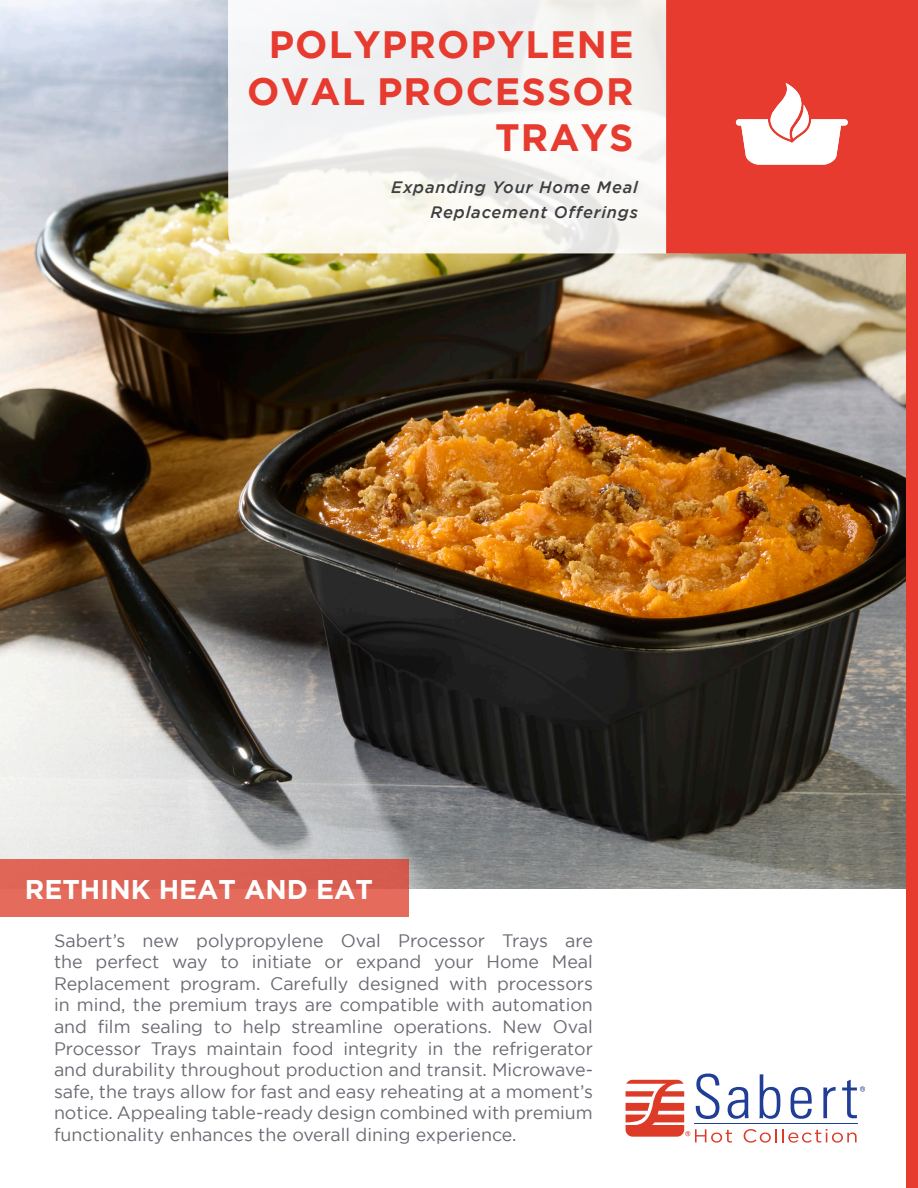
<style>
.page{position:relative;width:918px;height:1188px;background:#fff}
.page>*{position:absolute;margin:0;border:0;box-sizing:border-box;transform-origin:0 0}
.t1{font:700 38.1px/46.5px "Gotham";letter-spacing:.03em;color:#e63b2e;text-align:right}
.t2{font:700 27px "Gotham";color:#fff}
.t3{font:18px/21.6px "Gotham";color:#696b73;text-align:justify}
.t4{font:italic 500 16.5px/25.7px "Gotham";letter-spacing:.05em;color:#3e3e3f;text-align:right}
</style>
<div class="page">
<img style="left:0;top:0;width:907px;height:888px">
<svg style="left:228px;top:0;width:438px;height:253px;fill:#f4f4f3"></svg>
<div style="left:666px;top:0;width:241px;height:254px;background:#e63b2e"></div>
<svg style="left:736px;top:83px;width:112px;height:82px"></svg>
<div style="left:907px;top:0;width:11px;height:1188px;background:#e63b2e"></div>
<svg style="left:626px;top:1074px;width:239px;height:69px"></svg>
<div style="left:0;top:860px;width:409px;height:57px;background:#e06658"></div>
<p class="t1" style="left:247px;top:20px;width:388px">POLYPROPYLENE<br>OVAL PROCESSOR<br>TRAYS</p>
<p class="t4" style="left:391px;top:174px;width:248px">Expanding Your Home Meal<br>Replacement Offerings</p>
<p class="t2" style="left:25px;top:874px;width:350px">RETHINK HEAT AND EAT</p>
<p class="t3" style="left:54px;top:929px;width:540px">Sabert’s new polypropylene Oval Processor Trays are the perfect way to initiate or expand your Home Meal Replacement program. Carefully designed with processors in mind, the premium trays are compatible with automation and film sealing to help streamline operations. New Oval Processor Trays maintain food integrity in the refrigerator and durability throughout production and transit. Microwave&shy;safe, the trays allow for fast and easy reheating at a moment’s notice. Appealing table-ready design combined with premium functionality enhances the overall dining experience.</p>
</div>
